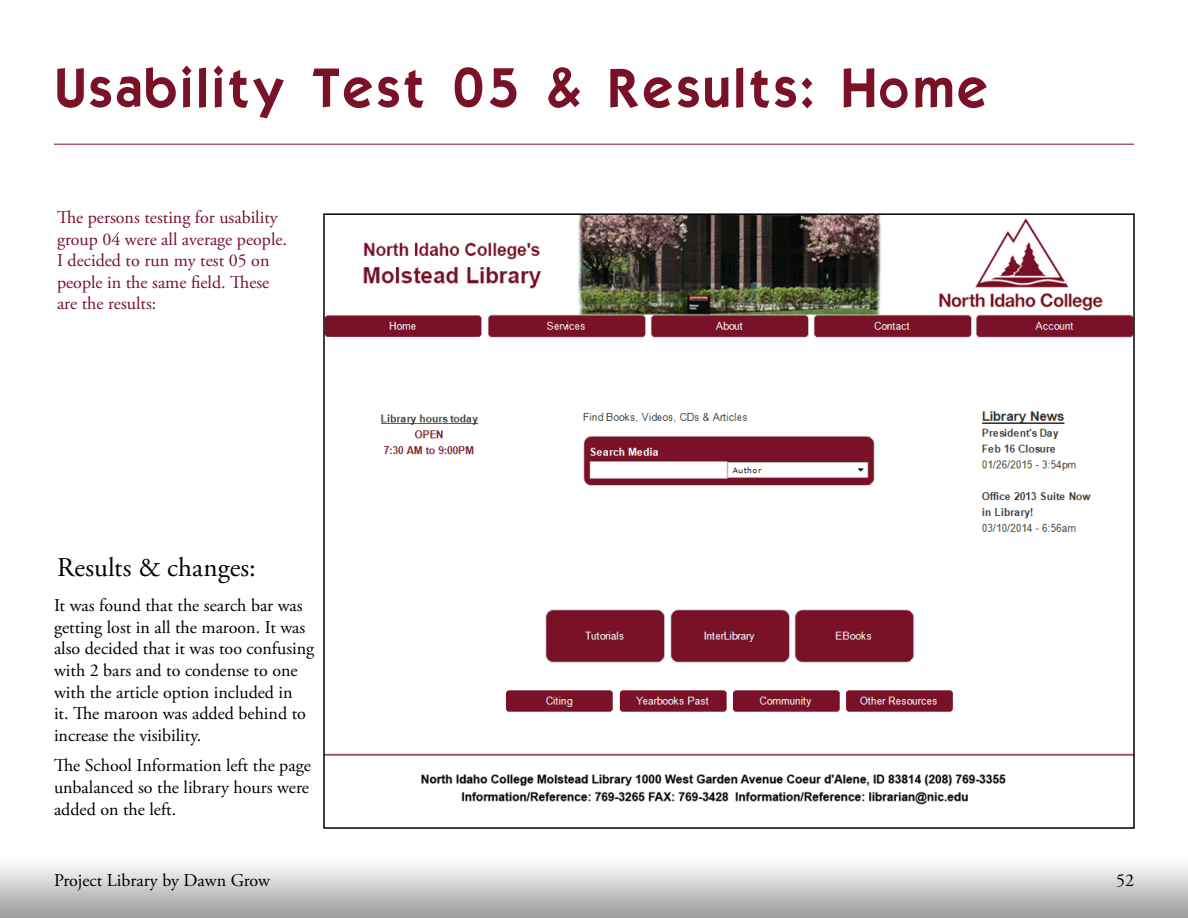
<style>
.page{position:relative;width:1188px;height:918px;background:#fff}
.page>*{position:absolute;margin:0;border:0;box-sizing:border-box;transform-origin:0 0}
.t1{font:54px "ELEGANCE";letter-spacing:.1em;color:#791127}
.t2{font:27px "Adobe Garamond Pro";letter-spacing:.005em;color:#000}
.t3{font:18px/21.6px "Adobe Garamond Pro";color:#000}
.t4{font:18px/21.6px "Adobe Garamond Pro";color:#791127}
</style>
<div class="page">
<hr style="left:54px;top:144px;width:1080px;height:1px;background:#791127">
<img style="left:326px;top:216px;width:806px;height:589px">
<h1 class="t1" style="left:57px;top:54px;width:931px">Usability Test 05 &amp; Results: Home</h1>
<p class="t4" style="left:57px;top:207px;width:232px">The persons testing for usability group 04 were all average people.<br>I decided to run my test 05 on people in the same field. These are the results:</p>
<h2 class="t2" style="left:57px;top:551px;width:200px">Results &amp; changes:</h2>
<p class="t3" style="left:54px;top:595px;width:262px">It was found that the search bar was getting lost in all the maroon. It was also decided that it was too confusing with 2 bars and to condense to one with the article option included in<br>it. The maroon was added behind to increase the visibility.</p>
<p class="t3" style="left:54px;top:755px;width:258px;text-align:justify">The School Information left the page unbalanced so the library hours were added on the left.</p>
<p class="t3" style="left:54px;top:870px;width:217px">Project Library by Dawn Grow</p>
<p class="t3" style="left:1116px;top:870px;width:19px">52</p>
</div>
